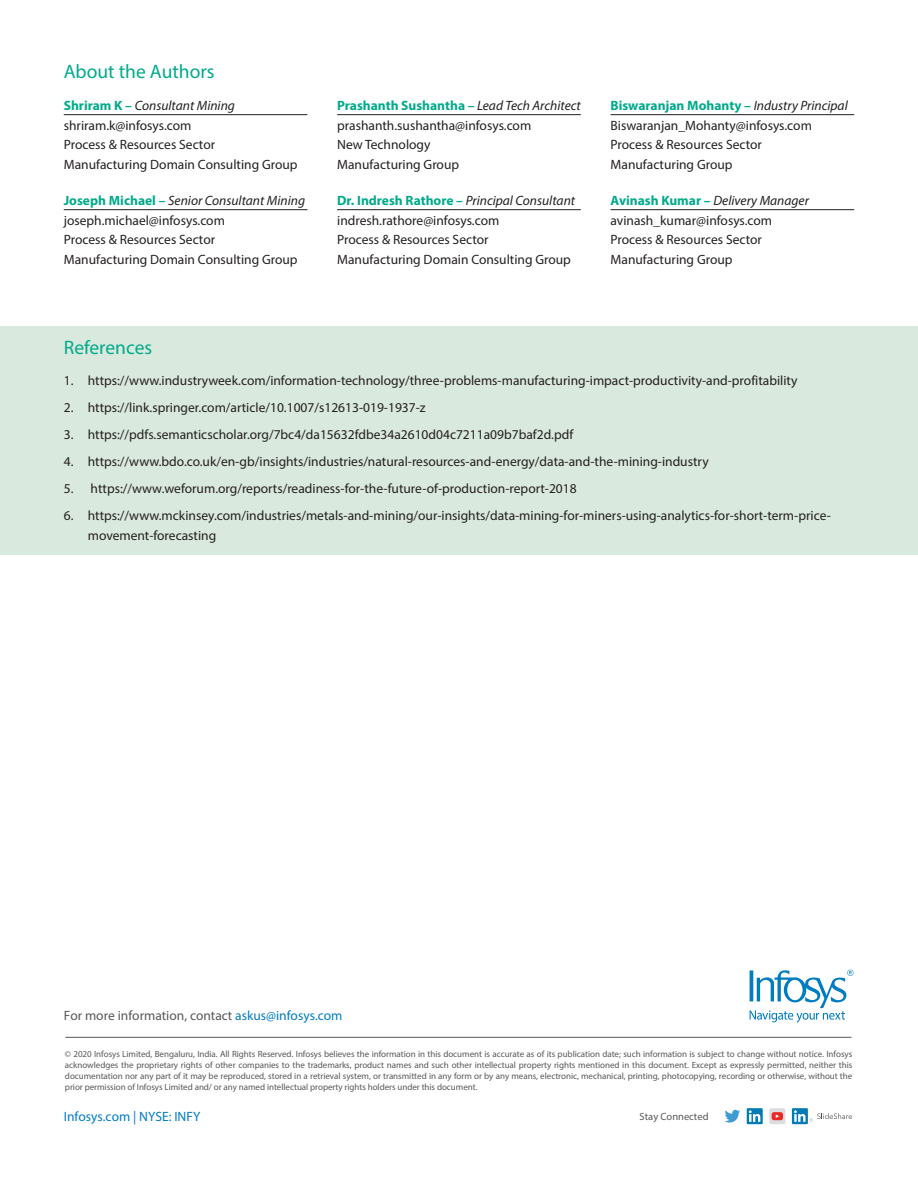
<style>
.page{position:relative;width:918px;height:1188px;background:#fff}
.page>*{position:absolute;margin:0;border:0;box-sizing:border-box;transform-origin:0 0}
.t1{font:19.5px "Myriad Pro";color:#00aa8b}
.t2{font:13.5px/19.5px "Myriad Pro";color:#231f20}
.t3{font:13.5px "Myriad Pro";color:#57585a}
.t4{font:13.5px "Myriad Pro";color:#007cc2}
.t5{font:10.5px "Myriad Pro";color:#57585a}
.t6{font:9px/10.8px "Myriad Pro";letter-spacing:-.005em;color:#57585a;text-align:justify}
.s1{font-weight:700;color:#00aa8b}
.s2{font-style:italic}
.s3{color:#007cc2}
</style>
<div class="page">
<div style="left:0;top:326px;width:918px;height:229px;background:#dae9dd"></div>
<hr style="left:64px;top:114px;width:243px;height:1px;background:#231f20">
<hr style="left:64px;top:209px;width:243px;height:1px;background:#231f20">
<hr style="left:337px;top:114px;width:244px;height:1px;background:#231f20">
<hr style="left:337px;top:209px;width:244px;height:1px;background:#231f20">
<hr style="left:611px;top:114px;width:243px;height:1px;background:#231f20">
<hr style="left:611px;top:209px;width:243px;height:1px;background:#231f20">
<svg style="left:725px;top:1110px;width:15px;height:13px"></svg>
<div style="left:747px;top:1108px;width:16px;height:16px;background:#007bb6"></div>
<svg style="left:749px;top:1110px;width:11px;height:12px"></svg>
<svg style="left:769px;top:1108px;width:16px;height:16px"></svg>
<svg style="left:772px;top:1112px;width:11px;height:8px"></svg>
<div style="left:792px;top:1108px;width:16px;height:16px;background:#007bb6"></div>
<svg style="left:794px;top:1110px;width:58px;height:12px"></svg>
<svg style="left:750px;top:970px;width:104px;height:53px"></svg>
<hr style="left:65px;top:1037px;width:787px;height:1px;background:#57585a">
<h1 class="t1" style="left:64px;top:60px;width:152px">About the Authors</h1>
<p class="t2" style="left:64px;top:96px;width:235px"><span class="s1">Shriram K –</span> <span class="s2">Consultant Mining </span>shriram.k@infosys.com<br>Process &amp; Resources Sector<br>Manufacturing Domain Consulting Group</p>
<p class="t2" style="left:64px;top:191px;width:243px"><span class="s1">Joseph Michael –</span> <span class="s2">Senior Consultant Mining </span>joseph.michael@infosys.com<br>Process &amp; Resources Sector<br>Manufacturing Domain Consulting Group</p>
<h1 class="t1" style="left:64px;top:336px;width:90px">References</h1>
<p class="t2" style="left:337px;top:96px;width:245px"><span class="s1">Prashanth Sushantha –</span> <span class="s2">Lead Tech Architect </span>prashanth.sushantha@infosys.com<br>New Technology<br>Manufacturing Group</p>
<p class="t2" style="left:337px;top:191px;width:239px"><span class="s1">Dr. Indresh Rathore –</span> <span class="s2">Principal Consultant </span>indresh.rathore@infosys.com<br>Process &amp; Resources Sector Manufacturing Domain Consulting Group</p>
<p class="t2" style="left:611px;top:96px;width:239px"><span class="s1">Biswaranjan Mohanty –</span> <span class="s2">Industry Principal<br></span>Biswaranjan_Mohanty@infosys.com<br>Process &amp; Resources Sector<br>Manufacturing Group</p>
<p class="t2" style="left:611px;top:191px;width:200px"><span class="s1">Avinash Kumar –</span> <span class="s2">Delivery Manager </span>avinash_kumar@infosys.com<br>Process &amp; Resources Sector<br>Manufacturing Group</p>
<p class="t2" style="left:64px;top:370px;width:735px">1. https://www.industryweek.com/information-technology/three-problems-manufacturing-impact-productivity-and-profitability</p>
<p class="t2" style="left:64px;top:397px;width:363px">2. https://link.springer.com/article/10.1007/s12613-019-1937-z</p>
<p class="t2" style="left:64px;top:424px;width:511px">3. https://pdfs.semanticscholar.org/7bc4/da15632fdbe34a2610d04c7211a09b7baf2d.pdf</p>
<p class="t2" style="left:64px;top:451px;width:646px">4. https://www.bdo.co.uk/en-gb/insights/industries/natural-resources-and-energy/data-and-the-mining-industry</p>
<p class="t2" style="left:64px;top:479px;width:514px">5. https://www.weforum.org/reports/readiness-for-the-future-of-production-report-2018</p>
<p class="t2" style="left:88px;top:506px;width:745px;text-indent:-24px">6. https://www.mckinsey.com/industries/metals-and-mining/our-insights/data-mining-for-miners-using-analytics-for-short-term-price&shy;movement-forecasting</p>
<p class="t3" style="left:64px;top:1007px;width:280px">For more information, contact <span class="s3">askus@infosys.com</span></p>
<p class="t6" style="left:65px;top:1049px;width:789px">© 2020 Infosys Limited, Bengaluru, India. All Rights Reserved. Infosys believes the information in this document is accurate as of its publication date; such information is subject to change without notice. Infosys acknowledges the proprietary rights of other companies to the trademarks, product names and such other intellectual property rights mentioned in this document. Except as expressly permitted, neither this documentation nor any part of it may be reproduced, stored in a retrieval system, or transmitted in any form or by any means, electronic, mechanical, printing, photocopying, recording or otherwise, without the prior permission of Infosys Limited and/ or any named intellectual property rights holders under this document.</p>
<p class="t4" style="left:64px;top:1108px;width:138px">Infosys.com | NYSE: INFY</p>
<p class="t5" style="left:640px;top:1110px;width:70px">Stay Connected</p>
</div>
